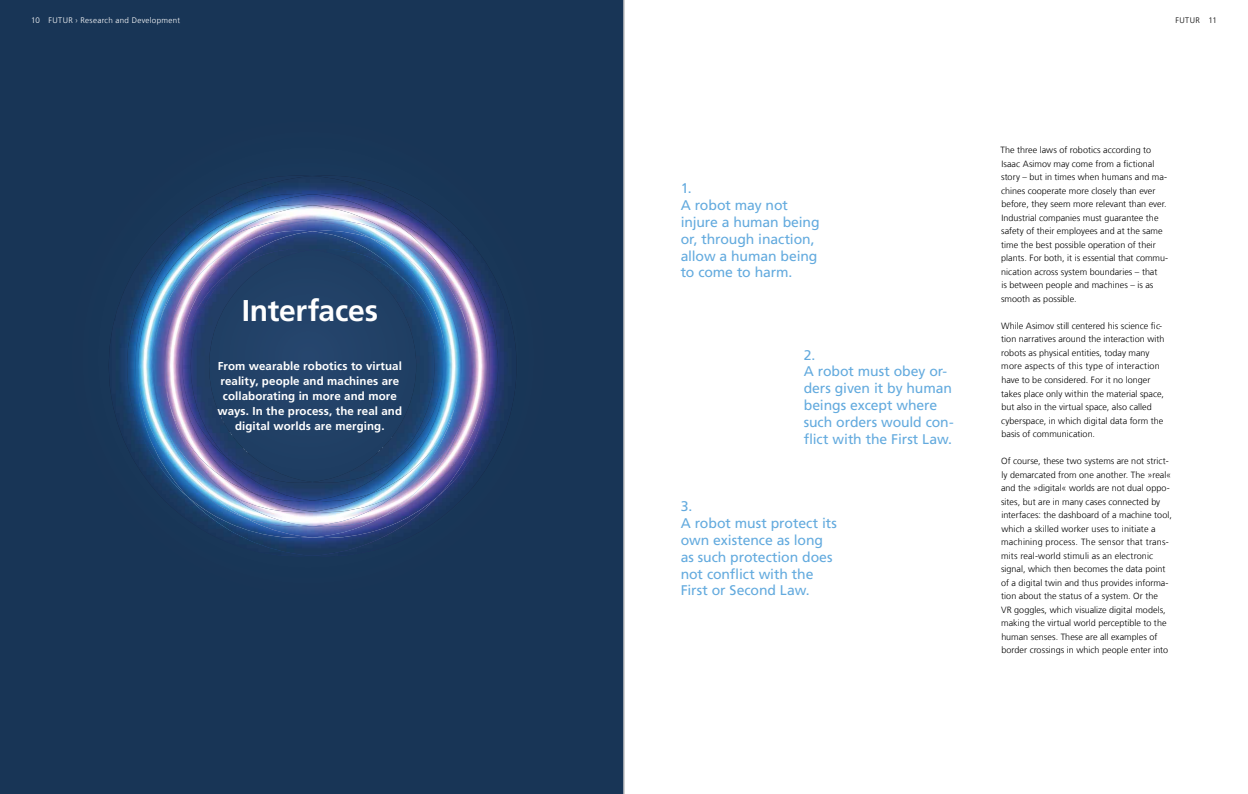
<style>
.page{position:relative;width:1248px;height:794px;background:#fff}
.page>*{position:absolute;margin:0;border:0;box-sizing:border-box;transform-origin:0 0}
.t1{font:700 30px "Frutiger LT Com";letter-spacing:-.01em;color:#fff}
.t2{font:14px/16.8px "Frutiger LT Com";letter-spacing:-.005em;color:#63aade}
.t3{font:700 11.5px/15px "Frutiger LT Com";letter-spacing:.01em;color:#fff;text-align:center}
.t4{font:300 9px/13.5px "Frutiger LT Com";letter-spacing:.005em;color:#000}
.t5{font:300 8px "Frutiger LT Com";letter-spacing:.04em;color:#fff}
.t6{font:300 8px "Frutiger LT Com";letter-spacing:.05em;color:#000}
</style>
<div class="page">
<div style="left:0;top:0;width:623px;height:794px;background:#183556"></div>
<img style="left:109px;top:175px;width:407px;height:381px">
<img style="left:127px;top:235px;width:8px;height:261px">
<img style="left:187px;top:176px;width:250px;height:380px">
<img style="left:135px;top:194px;width:29px;height:344px">
<img style="left:138px;top:215px;width:16px;height:301px">
<img style="left:490px;top:235px;width:8px;height:262px">
<img style="left:164px;top:194px;width:326px;height:344px">
<img style="left:154px;top:194px;width:227px;height:343px">
<img style="left:160px;top:205px;width:10px;height:322px">
<img style="left:165px;top:215px;width:322px;height:302px">
<img style="left:170px;top:205px;width:296px;height:322px">
<img style="left:229px;top:205px;width:167px;height:321px">
<hr style="left:623px;top:0;width:1px;height:794px;background:#c6c6c6">
<p class="t5" style="left:31px;top:16px;width:150px">10 FUTUR › Research and Development</p>
<p class="t6" style="left:1175px;top:16px;width:43px">FUTUR 11</p>
<h1 class="t1" style="left:242px;top:293px;width:138px">Interfaces</h1>
<p class="t3" style="left:217px;top:358px;width:186px">From wearable robotics to virtual reality, people and machines are collaborating in more and more ways. In the process, the real and digital worlds are merging.</p>
<h2 class="t2" style="left:680px;top:180px;width:140px">1.<br>A robot may not injure a human being or, through inaction, allow a human being to come to harm.</h2>
<h2 class="t2" style="left:803px;top:346px;width:151px">2.<br>A robot must obey or&shy;ders given it by human beings except where such orders would con&shy;flict with the First Law.</h2>
<h2 class="t2" style="left:680px;top:498px;width:158px">3.<br>A robot must protect its own existence as long as such protection does not conflict with the<br>First or Second Law.</h2>
<p class="t4" style="left:1000px;top:144px;width:169px">The three laws of robotics according to Isaac Asimov may come from a fictional story – but in times when humans and ma&shy;chines cooperate more closely than ever before, they seem more relevant than ever.<br>Industrial companies must guarantee the safety of their employees and at the same time the best possible operation of their plants. For both, it is essential that commu&shy;nication across system boundaries – that<br>is between people and machines – is as smooth as possible.</p>
<p class="t4" style="left:1001px;top:319px;width:165px">While Asimov still centered his science fic&shy;tion narratives around the interaction with robots as physical entities, today many more aspects of this type of interaction have to be considered. For it no longer takes place only within the material space, but also in the virtual space, also called cyberspace, in which digital data form the basis of communication.</p>
<p class="t4" style="left:1000px;top:454px;width:172px">Of course, these two systems are not strict&shy;ly demarcated from one another. The »real« and the »digital« worlds are not dual oppo&shy;sites, but are in many cases connected by interfaces: the dashboard of a machine tool, which a skilled worker uses to initiate a machining process. The sensor that trans&shy;mits real-world stimuli as an electronic signal, which then becomes the data point of a digital twin and thus provides informa&shy;tion about the status of a system. Or the<br>VR goggles, which visualize digital models, making the virtual world perceptible to the human senses. These are all examples of border crossings in which people enter into</p>
</div>
